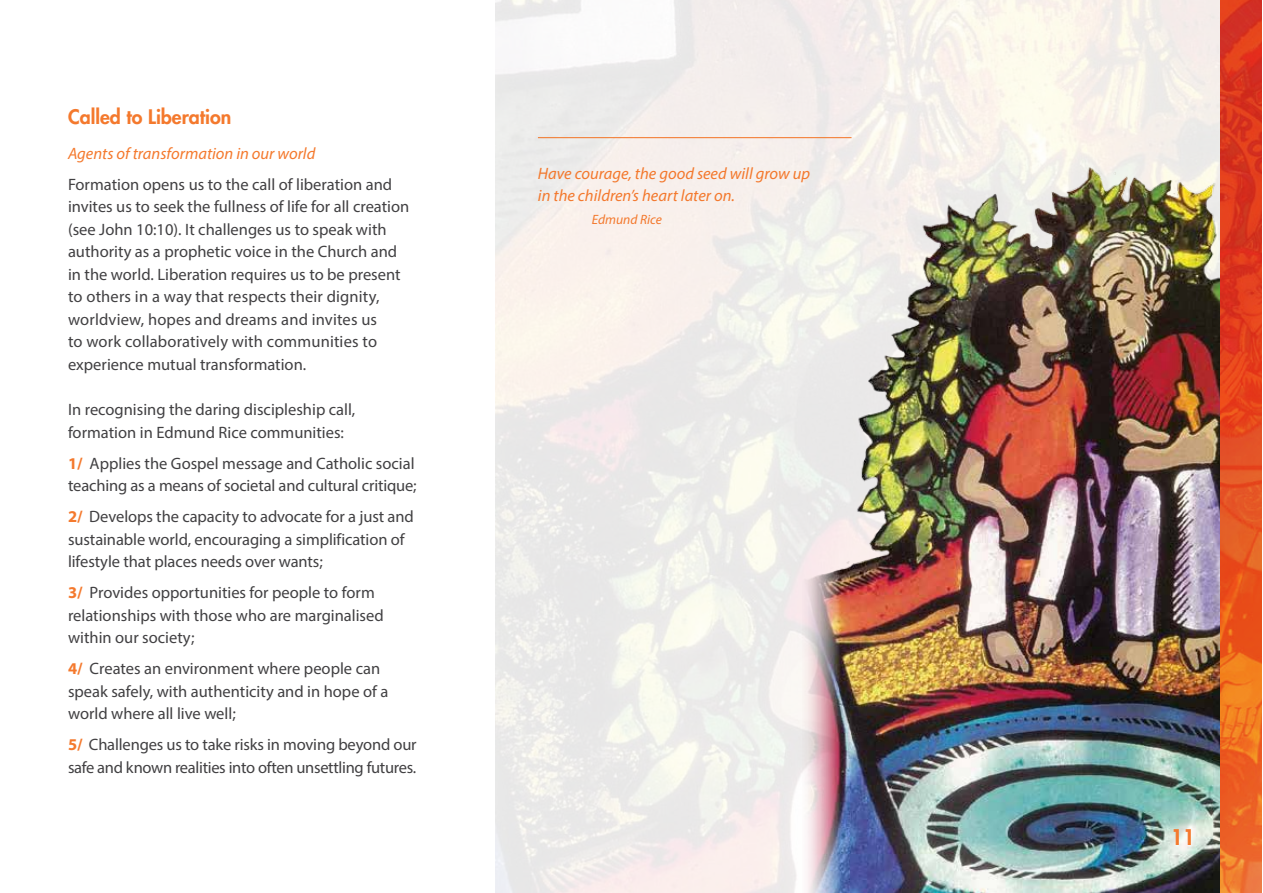
<style>
.page{position:relative;width:1263px;height:893px;background:#fff}
.page>*{position:absolute;margin:0;border:0;box-sizing:border-box;transform-origin:0 0}
.t1{font:800 21px "Futura Std";color:#f4792d}
.t2{font:800 19.5px "Futura Std";color:#f4792d}
.t3{font:16.5px/22.5px "Myriad Pro";color:#414042}
.t4{font:italic 16.5px/22.5px "Myriad Pro";color:#f4792d}
.t5{font:16.5px/22.5px "Myriad Pro";letter-spacing:-.02em;color:#414042}
.t6{font:italic 13.5px "Myriad Pro";color:#f4792d}
.s1{font-weight:700;color:#f4792d}
</style>
<div class="page">
<img style="left:799px;top:113px;width:421px;height:780px">
<hr style="left:538px;top:137px;width:313px;height:1px;background:#f4792d">
<svg style="left:1220px;top:0;width:42px;height:893px"></svg>
<p class="t2" style="left:68px;top:108px;width:165px">Called to Liberation</p>
<p class="t4" style="left:68px;top:142px;width:249px">Agents of transformation in our world</p>
<p class="t3" style="left:68px;top:173px;width:343px">Formation opens us to the call of liberation and invites us to seek the fullness of life for all creation (see John 10:10). It challenges us to speak with authority as a prophetic voice in the Church and in the world. Liberation requires us to be present to others in a way that respects their dignity, worldview, hopes and dreams and invites us<br>to work collaboratively with communities to experience mutual transformation.</p>
<p class="t3" style="left:68px;top:398px;width:289px">In recognising the daring discipleship call, formation in Edmund Rice communities:</p>
<p class="t3" style="left:68px;top:451px;width:350px"><span class="s1">1/</span> Applies the Gospel message and Catholic social teaching as a means of societal and cultural critique;</p>
<p class="t3" style="left:68px;top:505px;width:347px"><span class="s1">2/</span> Develops the capacity to advocate for a just and sustainable world, encouraging a simplification of lifestyle that places needs over wants;</p>
<p class="t3" style="left:68px;top:581px;width:317px"><span class="s1">3/</span> Provides opportunities for people to form relationships with those who are marginalised within our society;</p>
<p class="t3" style="left:68px;top:657px;width:322px"><span class="s1">4/</span> Creates an environment where people can speak safely, with authenticity and in hope of a world where all live well;</p>
<p class="t5" style="left:68px;top:733px;width:350px"><span class="s1">5/</span> Challenges us to take risks in moving beyond our safe and known realities into often unsettling futures.</p>
<p class="t4" style="left:538px;top:162px;width:274px">Have courage, the good seed will grow up in the children’s heart later on.</p>
<p class="t6" style="left:592px;top:211px;width:72px">Edmund Rice</p>
<p class="t1" style="left:1171px;top:828px;width:26px">11</p>
</div>
